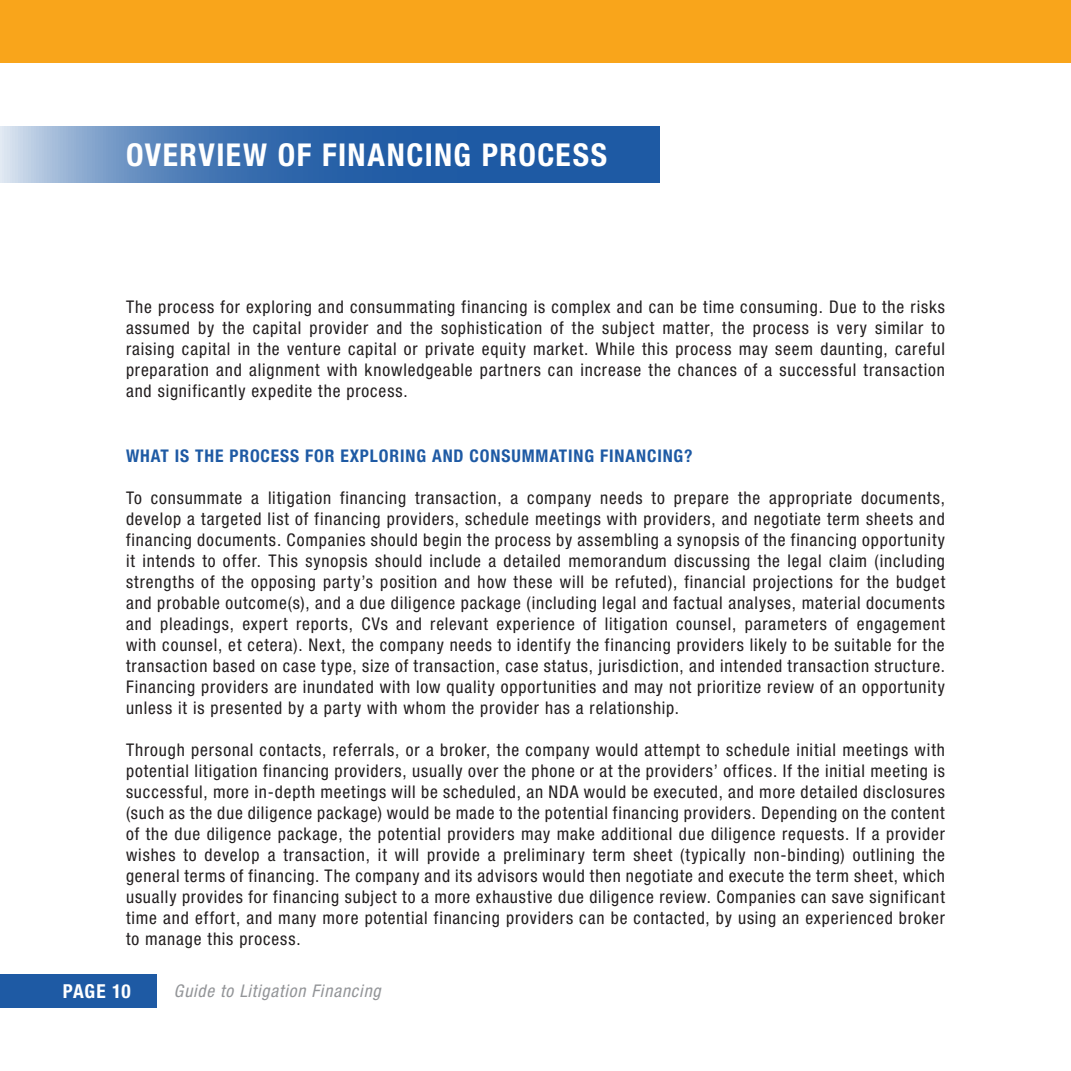
<style>
.page{position:relative;width:1071px;height:1071px;background:#fff}
.page>*{position:absolute;margin:0;border:0;box-sizing:border-box;transform-origin:0 0}
.t1{font:700 condensed 31.5px "Helvetica Neue LT Std";letter-spacing:.05em;color:#fff}
.t2{font:700 condensed 19.25px "Helvetica Neue LT Std";letter-spacing:.03em;color:#fff}
.t3{font:condensed 17.5px/21px "Helvetica Neue LT Std";letter-spacing:.05em;color:#231f20;text-align:justify}
.t4{font:700 condensed 17.5px "Helvetica Neue LT Std";letter-spacing:.05em;color:#1e5aa4}
.t5{font:italic condensed 17.5px "Helvetica Neue LT Std";letter-spacing:.05em;color:#939598}
</style>
<div class="page">
<div style="left:0;top:974px;width:156px;height:34px;background:#1e5aa4"></div>
<div style="left:0;top:0;width:1071px;height:63px;background:#f9a51b"></div>
<svg style="left:0;top:126px;width:660px;height:57px;background:#4375b2"></svg>
<h1 class="t1" style="left:126px;top:135px;width:483px">OVERVIEW OF FINANCING PROCESS</h1>
<p class="t3" style="left:126px;top:296px;width:821px">The process for exploring and consummating financing is complex and can be time consuming. Due to the risks assumed by the capital provider and the sophistication of the subject matter, the process is very similar to raising capital in the venture capital or private equity market. While this process may seem daunting, careful preparation and alignment with knowledgeable partners can increase the chances of a successful transaction and significantly expedite the process.</p>
<p class="t4" style="left:126px;top:445px;width:568px">WHAT IS THE PROCESS FOR EXPLORING AND CONSUMMATING FINANCING?</p>
<p class="t3" style="left:126px;top:487px;width:821px">To consummate a litigation financing transaction, a company needs to prepare the appropriate documents, develop a targeted list of financing providers, schedule meetings with providers, and negotiate term sheets and financing documents. Companies should begin the process by assembling a synopsis of the financing opportunity it intends to offer. This synopsis should include a detailed memorandum discussing the legal claim (including strengths of the opposing party’s position and how these will be refuted), financial projections for the budget and probable outcome(s), and a due diligence package (including legal and factual analyses, material documents and pleadings, expert reports, CVs and relevant experience of litigation counsel, parameters of engagement with counsel, et cetera). Next, the company needs to identify the financing providers likely to be suitable for the transaction based on case type, size of transaction, case status, jurisdiction, and intended transaction structure.<br>Financing providers are inundated with low quality opportunities and may not prioritize review of an opportunity unless it is presented by a party with whom the provider has a relationship.</p>
<p class="t3" style="left:126px;top:739px;width:821px">Through personal contacts, referrals, or a broker, the company would attempt to schedule initial meetings with potential litigation financing providers, usually over the phone or at the providers’ offices. If the initial meeting is successful, more in-depth meetings will be scheduled, an NDA would be executed, and more detailed disclosures (such as the due diligence package) would be made to the potential financing providers. Depending on the content of the due diligence package, the potential providers may make additional due diligence requests. If a provider wishes to develop a transaction, it will provide a preliminary term sheet (typically non-binding) outlining the general terms of financing. The company and its advisors would then negotiate and execute the term sheet, which usually provides for financing subject to a more exhaustive due diligence review. Companies can save significant time and effort, and many more potential financing providers can be contacted, by using an experienced broker to manage this process.</p>
<p class="t2" style="left:63px;top:980px;width:70px">PAGE 10</p>
<p class="t5" style="left:174px;top:981px;width:208px">Guide to Litigation Financing</p>
</div>
